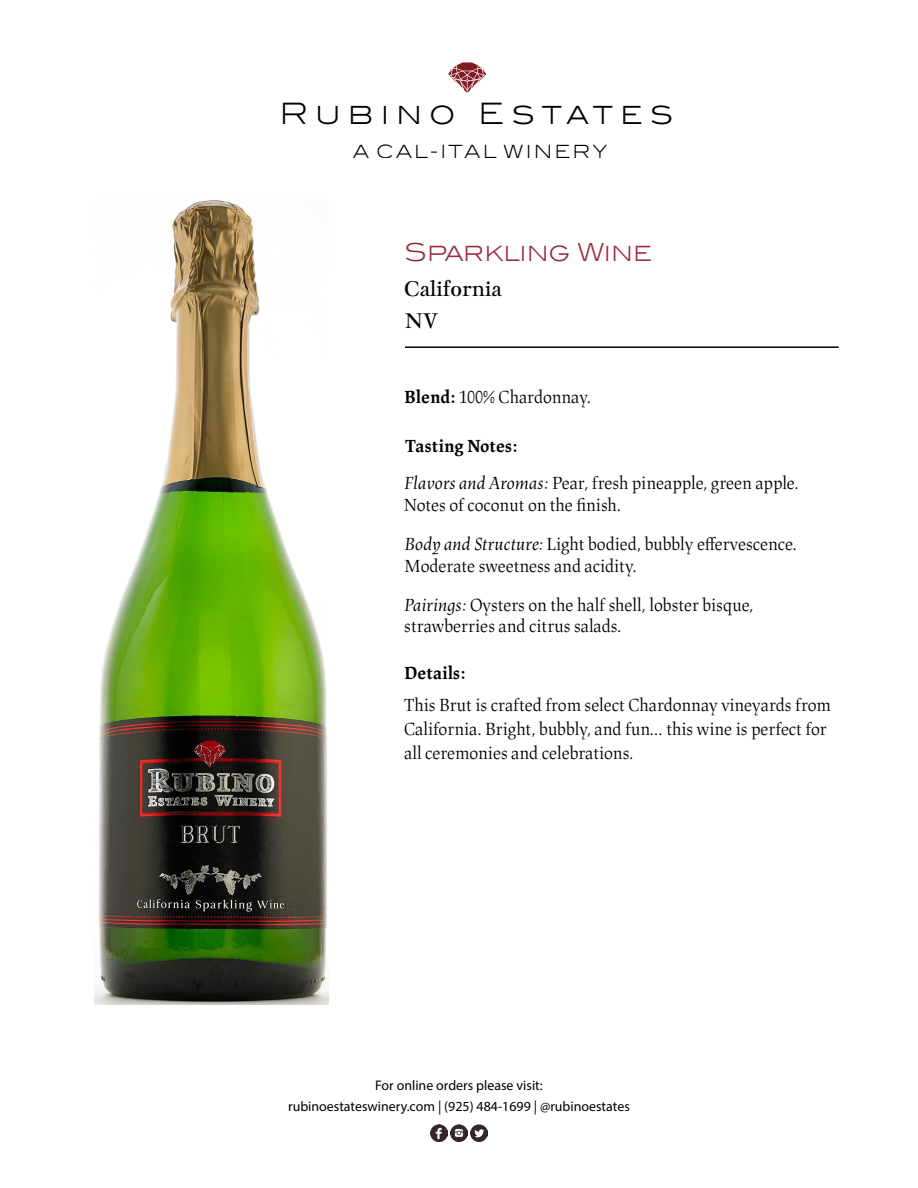
<style>
.page{position:relative;width:918px;height:1188px;background:#fff}
.page>*{position:absolute;margin:0;border:0;box-sizing:border-box;transform-origin:0 0}
.t1{font:300 29.4px "Blair ITC";letter-spacing:.235em;color:#000}
.t2{font:300 24.75px "Blair ITC";color:#9a2b3e}
.t3{font:21px/31.3px "Mauritius";color:#000}
.t4{font:300 18.15px "Blair ITC";letter-spacing:.125em;color:#000}
.t5{font:18px/24px "Lapture Display";color:#000}
.t6{font:700 18px "Lapture Display";color:#000}
.t7{font:13.95px/20.9px "Myriad Pro";color:#000;text-align:center}
.s1{font-weight:700}
.s2{font-style:italic}
</style>
<div class="page">
<img style="left:94px;top:200px;width:235px;height:804px">
<hr style="left:405px;top:346px;width:434px;height:2px;background:#000">
<img style="left:430px;top:1125px;width:17px;height:17px">
<img style="left:471px;top:1124px;width:17px;height:18px">
<img style="left:450px;top:1124px;width:18px;height:18px">
<svg style="left:449px;top:62px;width:37px;height:31px"></svg>
<h1 class="t1" style="left:280px;top:97px;width:396px">Rubino Estates</h1>
<p class="t4" style="left:353px;top:141px;width:255px">A CAL-ITAL WINERY</p>
<h2 class="t2" style="left:404px;top:238px;width:249px">Sparkling Wine</h2>
<p class="t3" style="left:404px;top:273px;width:99px">California<br>NV</p>
<p class="t5" style="left:404px;top:385px;width:188px"><span class="s1">Blend:</span> 100% Chardonnay.</p>
<p class="t5" style="left:404px;top:428px;width:396px;line-height:37.2px"><span class="s1">Tasting Notes:<br></span><span class="s2">Flavors and Aromas:</span> Pear, fresh pineapple, green apple.</p>
<p class="t5" style="left:404px;top:486px;width:394px;line-height:39.2px">Notes of coconut on the finish.<br><span class="s2">Body and Structure:</span> Light bodied, bubbly effervescence.</p>
<p class="t5" style="left:404px;top:546px;width:351px;line-height:39.3px">Moderate sweetness and acidity.<br><span class="s2">Pairings:</span> Oysters on the half shell, lobster bisque,</p>
<p class="t5" style="left:404px;top:615px;width:219px">strawberries and citrus salads.</p>
<p class="t6" style="left:404px;top:662px;width:63px">Details:</p>
<p class="t5" style="left:404px;top:693px;width:428px">This Brut is crafted from select Chardonnay vineyards from<br>California. Bright, bubbly, and fun… this wine is perfect for all ceremonies and celebrations.</p>
<p class="t7" style="left:288px;top:1075px;width:343px">For online orders please visit:<br>rubinoestateswinery.com | (925) 484-1699 | @rubinoestates</p>
</div>
